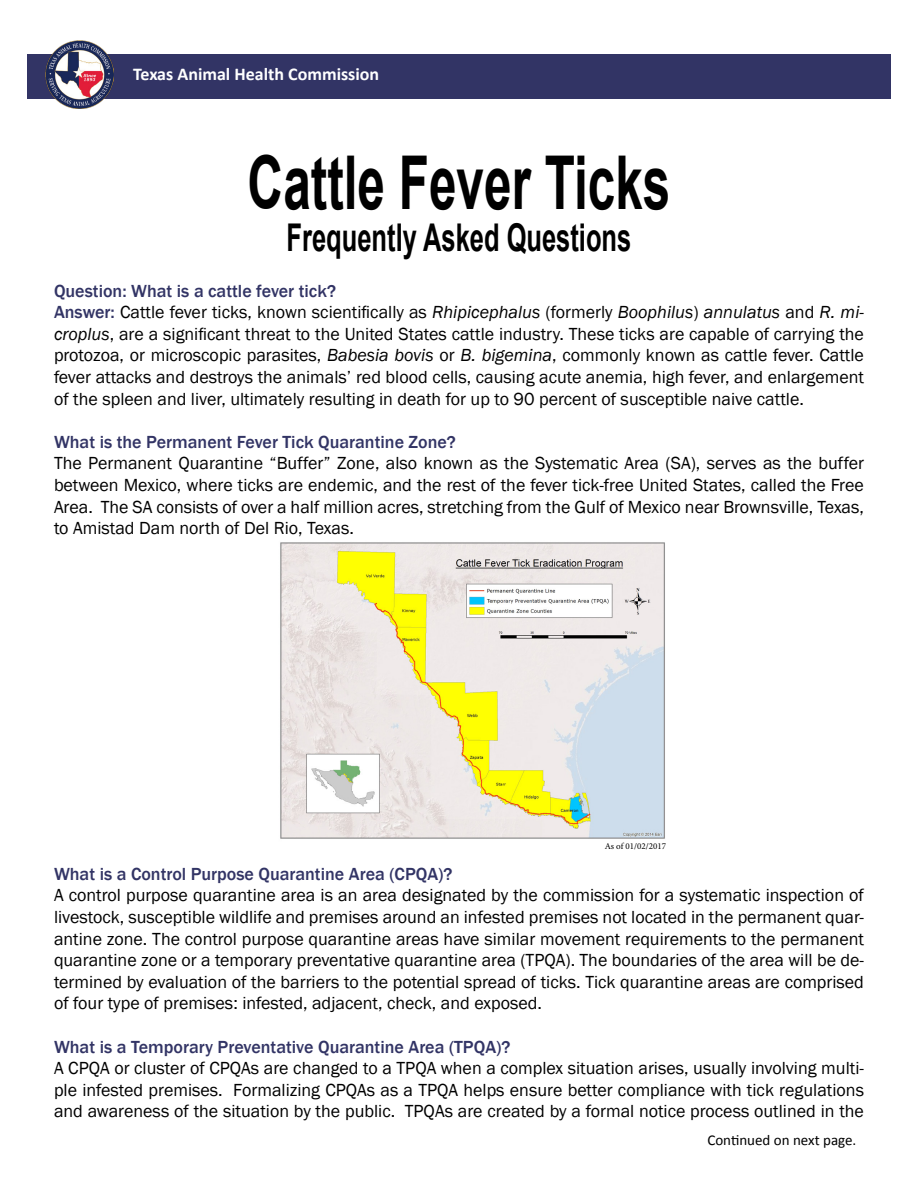
<style>
.page{position:relative;width:918px;height:1188px;background:#fff}
.page>*{position:absolute;margin:0;border:0;box-sizing:border-box;transform-origin:0 0}
.t1{font:700 74.25px "Arial";color:#000;scale:.67 1}
.t2{font:700 38.25px "Arial";color:#000;scale:.67 1}
.t3{font:18px/21.6px "Franklin Gothic";color:#000;text-align:justify}
.t4{font:500 18px "Franklin Gothic";color:#323465}
.t5{font:700 18px "Calibri";color:#fff}
.t6{font:15px "Calibri";color:#000}
.t7{font:9px "Minion Pro";color:#000}
.s1{font-weight:500;color:#323465}
.s2{font-style:italic}
</style>
<div class="page">
<div style="left:27px;top:54px;width:864px;height:45px;background:#323465"></div>
<img style="left:45px;top:40px;width:69px;height:69px">
<img style="left:280px;top:542px;width:385px;height:297px">
<p class="t5" style="left:133px;top:62px;width:248px">Texas Animal Health Commission</p>
<h1 class="t1" style="left:248px;top:133px;width:633px">Cattle Fever Ticks</h1>
<h2 class="t2" style="left:287px;top:212px;width:516px">Frequently Asked Questions</h2>
<p class="t3" style="left:54px;top:280px;width:812px;text-align:left"><span class="s1">Question: What is a cattle fever tick?<br>Answer:</span> Cattle fever ticks, known scientifically as <span class="s2">Rhipicephalus</span> (formerly <span class="s2">Boophilus</span>) <span class="s2">annulatus</span> and <span class="s2">R. mi&shy;croplus</span>, are a significant threat to the United States cattle industry. These ticks are capable of carrying the protozoa, or microscopic parasites, <span class="s2">Babesia bovis</span> or <span class="s2">B. bigemina</span>, commonly known as cattle fever. Cattle fever attacks and destroys the animals’ red blood cells, causing acute anemia, high fever, and enlargement of the spleen and liver, ultimately resulting in death for up to 90 percent of susceptible naive cattle.</p>
<p class="t4" style="left:54px;top:431px;width:403px">What is the Permanent Fever Tick Quarantine Zone?</p>
<p class="t3" style="left:54px;top:453px;width:812px">The Permanent Quarantine “Buffer” Zone, also known as the Systematic Area (SA), serves as the buffer between Mexico, where ticks are endemic, and the rest of the fever tick-free United States, called the Free Area. The SA consists of over a half million acres, stretching from the Gulf of Mexico near Brownsville, Texas, to Amistad Dam north of Del Rio, Texas.</p>
<p class="t7" style="left:605px;top:840px;width:63px">As of 01/02/2017</p>
<p class="t4" style="left:54px;top:863px;width:400px">What is a Control Purpose Quarantine Area (CPQA)?</p>
<p class="t3" style="left:54px;top:885px;width:812px">A control purpose quarantine area is an area designated by the commission for a systematic inspection of livestock, susceptible wildlife and premises around an infested premises not located in the permanent quar&shy;antine zone. The control purpose quarantine areas have similar movement requirements to the permanent quarantine zone or a temporary preventative quarantine area (TPQA). The boundaries of the area will be de&shy;termined by evaluation of the barriers to the potential spread of ticks. Tick quarantine areas are comprised of four type of premises: infested, adjacent, check, and exposed.</p>
<p class="t4" style="left:54px;top:1035px;width:458px">What is a Temporary Preventative Quarantine Area (TPQA)?</p>
<p class="t3" style="left:54px;top:1058px;width:812px">A CPQA or cluster of CPQAs are changed to a TPQA when a complex situation arises, usually involving multi&shy;ple infested premises. Formalizing CPQAs as a TPQA helps ensure better compliance with tick regulations and awareness of the situation by the public. TPQAs are created by a formal notice process outlined in the</p>
<p class="t6" style="left:707px;top:1131px;width:151px">Continued on next page.</p>
</div>
